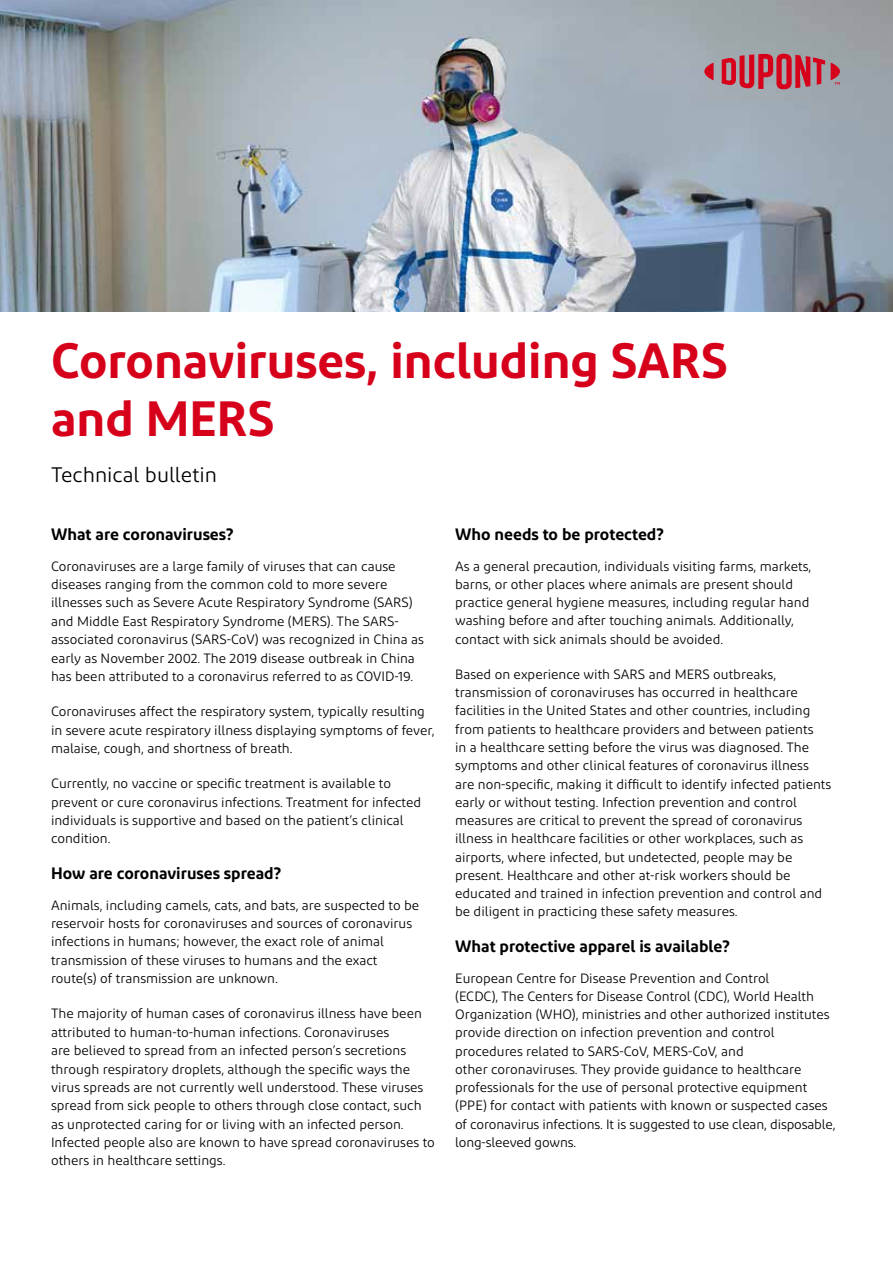
<style>
.page{position:relative;width:893px;height:1263px;background:#fff}
.page>*{position:absolute;margin:0;border:0;box-sizing:border-box;transform-origin:0 0}
.t1{font:600 49.5px/58.5px "Diodrum";color:#d7001b}
.t2{font:21px "Diodrum";color:#000}
.t3{font:600 16.5px "Diodrum";color:#000}
.t4{font:13.5px/18.3px "Diodrum";color:#000}
</style>
<div class="page">
<img style="left:0;top:0;width:893px;height:311px">
<svg style="left:704px;top:63px;width:10px;height:17px"></svg>
<svg style="left:722px;top:54px;width:103px;height:35px;background:#bb5162"></svg>
<svg style="left:831px;top:63px;width:9px;height:22px"></svg>
<h1 class="t1" style="left:51px;top:330px;width:678px">Coronaviruses, including SARS and MERS</h1>
<h2 class="t2" style="left:51px;top:462px;width:168px">Technical bulletin</h2>
<p class="t3" style="left:51px;top:523px;width:184px">What are coronaviruses?</p>
<p class="t4" style="left:51px;top:557px;width:374px">Coronaviruses are a large family of viruses that can cause diseases ranging from the common cold to more severe illnesses such as Severe Acute Respiratory Syndrome (SARS) and Middle East Respiratory Syndrome (MERS). The SARS&shy;associated coronavirus (SARS-CoV) was recognized in China as early as November 2002. The 2019 disease outbreak in China has been attributed to a coronavirus referred to as COVID-19.</p>
<p class="t4" style="left:51px;top:702px;width:385px">Coronaviruses affect the respiratory system, typically resulting in severe acute respiratory illness displaying symptoms of fever, malaise, cough, and shortness of breath.</p>
<p class="t4" style="left:51px;top:774px;width:372px">Currently, no vaccine or specific treatment is available to prevent or cure coronavirus infections. Treatment for infected individuals is supportive and based on the patient’s clinical condition.</p>
<p class="t3" style="left:51px;top:862px;width:232px">How are coronaviruses spread?</p>
<p class="t4" style="left:51px;top:896px;width:370px">Animals, including camels, cats, and bats, are suspected to be reservoir hosts for coronaviruses and sources of coronavirus infections in humans; however, the exact role of animal transmission of these viruses to humans and the exact route(s) of transmission are unknown.</p>
<p class="t4" style="left:51px;top:1004px;width:385px">The majority of human cases of coronavirus illness have been attributed to human-to-human infections. Coronaviruses<br>are believed to spread from an infected person’s secretions through respiratory droplets, although the specific ways the virus spreads are not currently well understood. These viruses spread from sick people to others through close contact, such as unprotected caring for or living with an infected person.<br>Infected people also are known to have spread coronaviruses to others in healthcare settings.</p>
<p class="t3" style="left:455px;top:523px;width:210px">Who needs to be protected?</p>
<p class="t4" style="left:455px;top:557px;width:358px">As a general precaution, individuals visiting farms, markets, barns, or other places where animals are present should practice general hygiene measures, including regular hand washing before and after touching animals. Additionally, contact with sick animals should be avoided.</p>
<p class="t4" style="left:455px;top:665px;width:378px">Based on experience with SARS and MERS outbreaks, transmission of coronaviruses has occurred in healthcare facilities in the United States and other countries, including from patients to healthcare providers and between patients<br>in a healthcare setting before the virus was diagnosed. The symptoms and other clinical features of coronavirus illness are non-specific, making it difficult to identify infected patients early or without testing. Infection prevention and control measures are critical to prevent the spread of coronavirus illness in healthcare facilities or other workplaces, such as airports, where infected, but undetected, people may be present. Healthcare and other at-risk workers should be educated and trained in infection prevention and control and be diligent in practicing these safety measures.</p>
<p class="t3" style="left:455px;top:935px;width:276px">What protective apparel is available?</p>
<p class="t4" style="left:455px;top:968px;width:382px">European Centre for Disease Prevention and Control<br>(ECDC), The Centers for Disease Control (CDC), World Health Organization (WHO), ministries and other authorized institutes provide direction on infection prevention and control procedures related to SARS-CoV, MERS-CoV, and<br>other coronaviruses. They provide guidance to healthcare professionals for the use of personal protective equipment (PPE) for contact with patients with known or suspected cases of coronavirus infections. It is suggested to use clean, disposable, long-sleeved gowns.</p>
</div>
